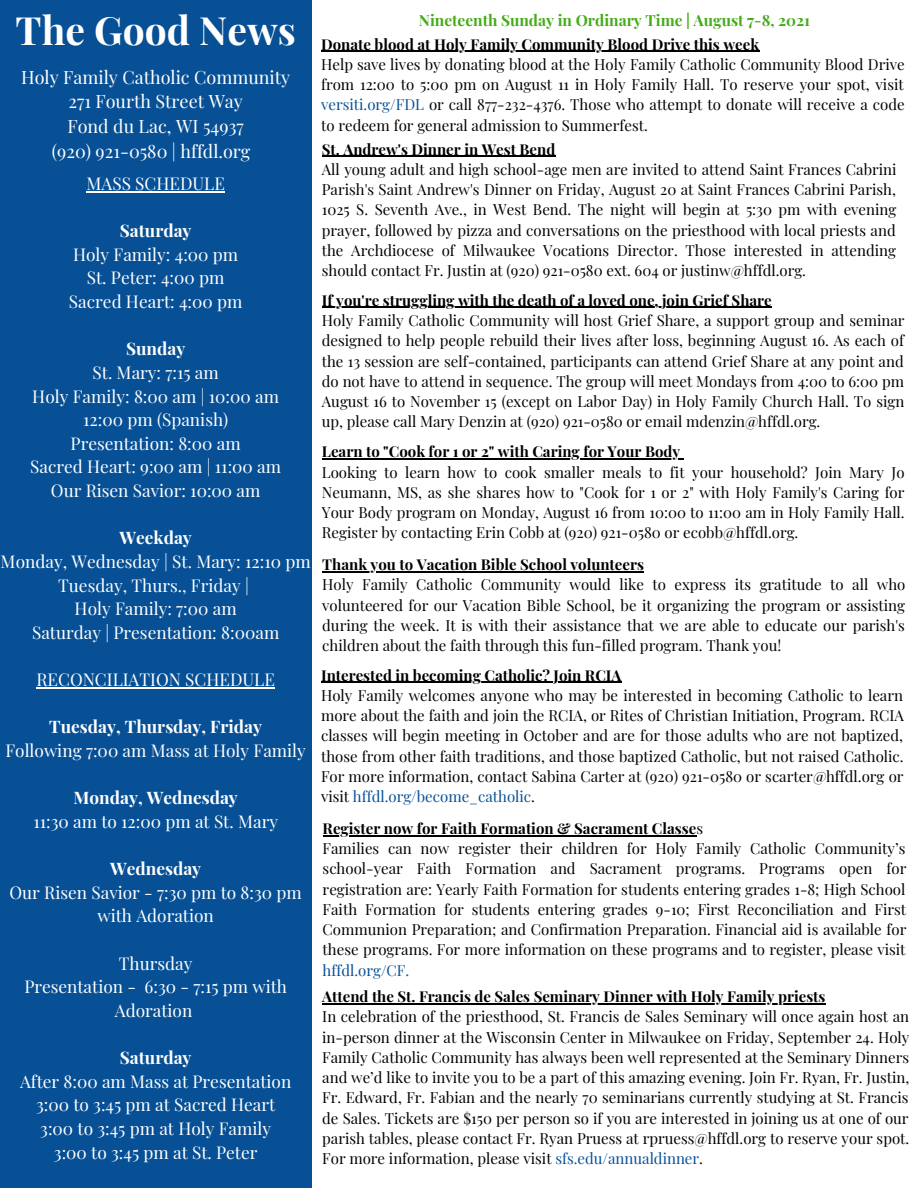
<style>
.page{position:relative;width:918px;height:1188px;background:#fff}
.page>*{position:absolute;margin:0;border:0;box-sizing:border-box;transform-origin:0 0}
.t1{font:700 39px "Playfair Display";color:#fff}
.t2{font:18px "Playfair Display";color:#fff}
.t3{font:17.25px/23.7px "Playfair Display";color:#fff;text-align:center}
.t4{font:700 17.25px "Playfair Display";color:#fff}
.t5{font:700 15.45px "Playfair Display";color:#45ab19}
.t6{font:15px/20.2px "Playfair Display";color:#000;text-align:justify}
.t7{font:700 15px "Playfair Display";color:#000}
.s1{color:#075096}
.s2{font-weight:400}
</style>
<div class="page">
<div style="left:0;top:0;width:312px;height:1188px;background:#075096"></div>
<hr style="left:87px;top:191px;width:138px;height:1px;background:#fff">
<hr style="left:36px;top:687px;width:239px;height:1px;background:#fff">
<hr style="left:322px;top:1003px;width:503px;height:1px;background:#000">
<hr style="left:322px;top:307px;width:450px;height:1px;background:#000">
<hr style="left:321px;top:51px;width:438px;height:1px;background:#000">
<hr style="left:322px;top:458px;width:358px;height:2px;background:#000">
<hr style="left:321px;top:682px;width:301px;height:1px;background:#000">
<hr style="left:322px;top:571px;width:322px;height:1px;background:#000">
<hr style="left:322px;top:156px;width:233px;height:1px;background:#000">
<hr style="left:323px;top:835px;width:373px;height:1px;background:#000">
<p class="t1" style="left:16px;top:3px;width:282px">The Good News</p>
<p class="t5" style="left:419px;top:9px;width:393px">Nineteenth Sunday in Ordinary Time | August 7-8, 2021</p>
<p class="t7" style="left:321px;top:33px;width:440px">Donate blood at Holy Family Community Blood Drive this week</p>
<p class="t6" style="left:321px;top:54px;width:585px">Help save lives by donating blood at the Holy Family Catholic Community Blood Drive from 12:00 to 5:00 pm on August 11 in Holy Family Hall. To reserve your spot, visit <span class="s1">versiti.org/FDL</span> or call 877-232-4376. Those who attempt to donate will receive a code to redeem for general admission to Summerfest.</p>
<p class="t2" style="left:21px;top:64px;width:271px">Holy Family Catholic Community</p>
<p class="t2" style="left:68px;top:89px;width:176px">271 Fourth Street Way</p>
<p class="t2" style="left:67px;top:114px;width:178px">Fond du Lac, WI 54937</p>
<p class="t2" style="left:52px;top:138px;width:200px">(920) 921-0580 | hffdl.org</p>
<p class="t7" style="left:322px;top:138px;width:235px">St. Andrew's Dinner in West Bend</p>
<p class="t6" style="left:322px;top:158px;width:576px">All young adult and high school-age men are invited to attend Saint Frances Cabrini Parish's Saint Andrew's Dinner on Friday, August 20 at Saint Frances Cabrini Parish, 1025 S. Seventh Ave., in West Bend. The night will begin at 5:30 pm with evening prayer, followed by pizza and conversations on the priesthood with local priests and the Archdiocese of Milwaukee Vocations Director. Those interested in attending should contact Fr. Justin at (920) 921-0580 ext. 604 or justinw@hffdl.org.</p>
<p class="t3" style="left:87px;top:171px;width:140px">MASS SCHEDULE</p>
<p class="t4" style="left:120px;top:219px;width:73px">Saturday</p>
<p class="t3" style="left:73px;top:242px;width:167px">Holy Family: 4:00 pm</p>
<p class="t3" style="left:87px;top:265px;width:139px">St. Peter: 4:00 pm</p>
<p class="t3" style="left:69px;top:289px;width:175px">Sacred Heart: 4:00 pm</p>
<p class="t4" style="left:126px;top:337px;width:61px">Sunday</p>
<p class="t3" style="left:93px;top:360px;width:128px">St. Mary: 7:15 am</p>
<p class="t3" style="left:32px;top:384px;width:248px">Holy Family: 8:00 am | 10:00 am</p>
<p class="t3" style="left:83px;top:407px;width:147px">12:00 pm (Spanish)</p>
<p class="t3" style="left:71px;top:431px;width:172px">Presentation: 8:00 am</p>
<p class="t3" style="left:30px;top:454px;width:252px">Sacred Heart: 9:00 am | 11:00 am</p>
<p class="t3" style="left:51px;top:478px;width:211px">Our Risen Savior: 10:00 am</p>
<p class="t4" style="left:120px;top:526px;width:74px">Weekday</p>
<p class="t3" style="left:1px;top:549px;width:312px">Monday, Wednesday | St. Mary: 12:10 pm</p>
<p class="t3" style="left:58px;top:573px;width:192px">Tuesday, Thurs., Friday |</p>
<p class="t3" style="left:75px;top:596px;width:164px">Holy Family: 7:00 am</p>
<p class="t3" style="left:32px;top:620px;width:249px">Saturday | Presentation: 8:00am</p>
<p class="t3" style="left:36px;top:667px;width:240px">RECONCILIATION SCHEDULE</p>
<p class="t4" style="left:49px;top:715px;width:214px">Tuesday, Thursday, Friday</p>
<p class="t3" style="left:5px;top:738px;width:302px">Following 7:00 am Mass at Holy Family</p>
<p class="t4" style="left:74px;top:786px;width:166px">Monday, Wednesday</p>
<p class="t3" style="left:33px;top:809px;width:246px">11:30 am to 12:00 pm at St. Mary</p>
<p class="t4" style="left:110px;top:856px;width:93px">Wednesday</p>
<p class="t3" style="left:9px;top:880px;width:294px">Our Risen Savior - 7:30 pm to 8:30 pm with Adoration</p>
<p class="t3" style="left:119px;top:951px;width:75px">Thursday</p>
<p class="t3" style="left:24px;top:974px;width:264px">Presentation - 6:30 - 7:15 pm with<br>Adoration</p>
<p class="t4" style="left:120px;top:1045px;width:73px">Saturday</p>
<p class="t3" style="left:20px;top:1069px;width:273px">After 8:00 am Mass at Presentation</p>
<p class="t3" style="left:36px;top:1092px;width:241px">3:00 to 3:45 pm at Sacred Heart</p>
<p class="t3" style="left:40px;top:1116px;width:232px">3:00 to 3:45 pm at Holy Family</p>
<p class="t3" style="left:54px;top:1140px;width:205px">3:00 to 3:45 pm at St. Peter</p>
<p class="t7" style="left:322px;top:290px;width:451px">If you're struggling with the death of a loved one, join Grief Share</p>
<p class="t6" style="left:322px;top:310px;width:584px">Holy Family Catholic Community will host Grief Share, a support group and seminar designed to help people rebuild their lives after loss, beginning August 16. As each of the 13 session are self-contained, participants can attend Grief Share at any point and do not have to attend in sequence. The group will meet Mondays from 4:00 to 6:00 pm August 16 to November 15 (except on Labor Day) in Holy Family Church Hall. To sign up, please call Mary Denzin at (920) 921-0580 or email mdenzin@hffdl.org.</p>
<p class="t7" style="left:322px;top:441px;width:360px">Learn to "Cook for 1 or 2" with Caring for Your Body</p>
<p class="t6" style="left:322px;top:461px;width:584px">Looking to learn how to cook smaller meals to fit your household? Join Mary Jo Neumann, MS, as she shares how to "Cook for 1 or 2" with Holy Family's Caring for Your Body program on Monday, August 16 from 10:00 to 11:00 am in Holy Family Hall.<br>Register by contacting Erin Cobb at (920) 921-0580 or ecobb@hffdl.org.</p>
<p class="t7" style="left:322px;top:554px;width:323px">Thank you to Vacation Bible School volunteers</p>
<p class="t6" style="left:322px;top:574px;width:585px">Holy Family Catholic Community would like to express its gratitude to all who volunteered for our Vacation Bible School, be it organizing the program or assisting during the week. It is with their assistance that we are able to educate our parish's children about the faith through this fun-filled program. Thank you!</p>
<p class="t7" style="left:321px;top:664px;width:302px">Interested in becoming Catholic? Join RCIA</p>
<p class="t6" style="left:321px;top:685px;width:584px">Holy Family welcomes anyone who may be interested in becoming Catholic to learn more about the faith and join the RCIA, or Rites of Christian Initiation, Program. RCIA classes will begin meeting in October and are for those adults who are not baptized, those from other faith traditions, and those baptized Catholic, but not raised Catholic.<br>For more information, contact Sabina Carter at (920) 921-0580 or scarter@hffdl.org or visit <span class="s1">hffdl.org/become_catholic</span>.</p>
<p class="t7" style="left:323px;top:818px;width:382px">Register now for Faith Formation &amp; Sacrament Classe<span class="s2">s</span></p>
<p class="t6" style="left:323px;top:838px;width:585px">Families can now register their children for Holy Family Catholic Community’s school-year Faith Formation and Sacrament programs. Programs open for registration are: Yearly Faith Formation for students entering grades 1-8; High School Faith Formation for students entering grades 9-10; First Reconciliation and First Communion Preparation; and Confirmation Preparation. Financial aid is available for these programs. For more information on these programs and to register, please visit <span class="s1">hffdl.org/CF.</span></p>
<p class="t7" style="left:322px;top:986px;width:505px">Attend the St. Francis de Sales Seminary Dinner with Holy Family priests</p>
<p class="t6" style="left:322px;top:1006px;width:589px">In celebration of the priesthood, St. Francis de Sales Seminary will once again host an in-person dinner at the Wisconsin Center in Milwaukee on Friday, September 24. Holy Family Catholic Community has always been well represented at the Seminary Dinners and we’d like to invite you to be a part of this amazing evening. Join Fr. Ryan, Fr. Justin, Fr. Edward, Fr. Fabian and the nearly 70 seminarians currently studying at St. Francis de Sales. Tickets are $150 per person so if you are interested in joining us at one of our parish tables, please contact Fr. Ryan Pruess at rpruess@hffdl.org to reserve your spot.<br>For more information, please visit <span class="s1">sfs.edu/annualdinner</span>.</p>
</div>
